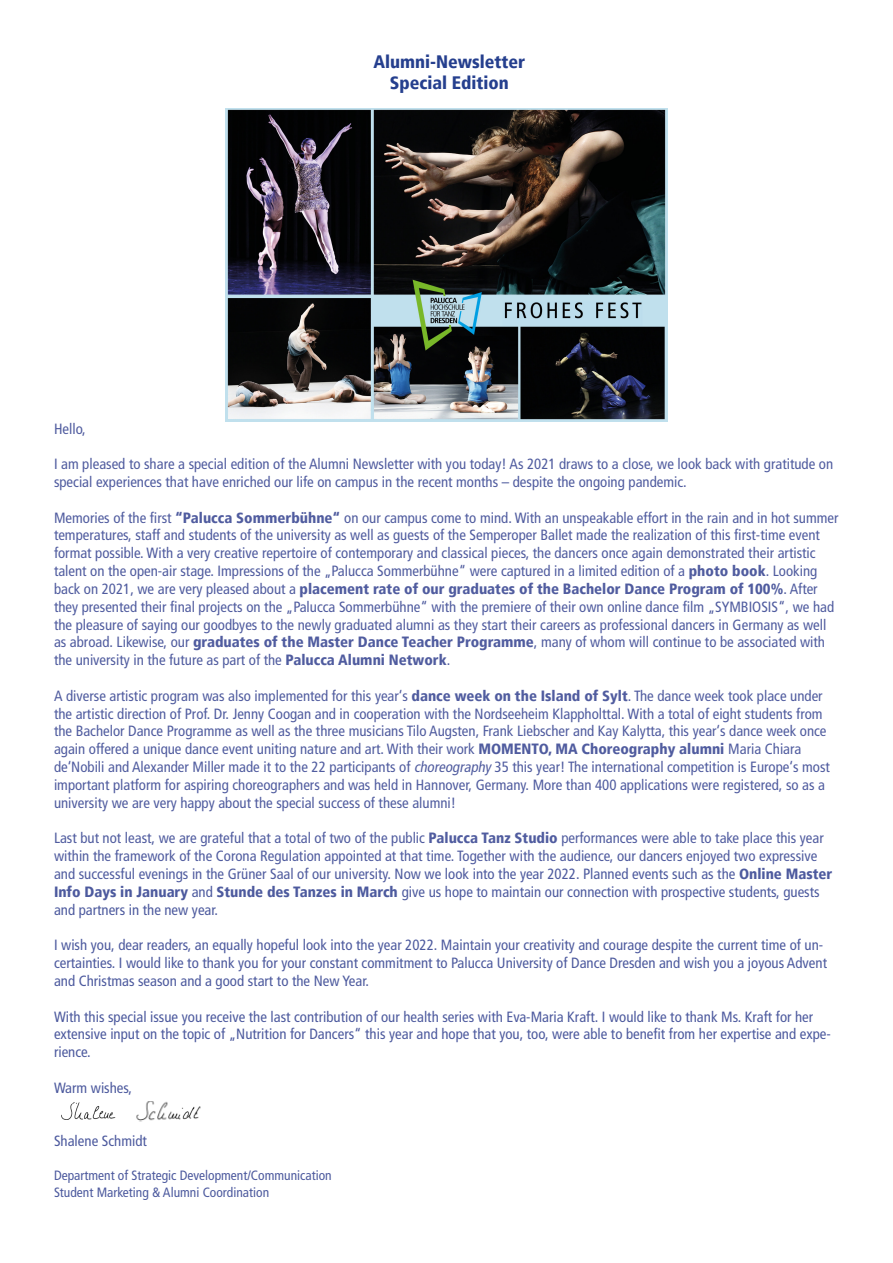
<style>
.page{position:relative;width:893px;height:1263px;background:#fff}
.page>*{position:absolute;margin:0;border:0;box-sizing:border-box;transform-origin:0 0}
.t1{font:900 condensed 18px/21.6px "Frutiger LT";color:#253f8e;text-align:center}
.t2{font:condensed 14.85px/17.9px "Frutiger LT";color:#505c9f}
.t3{font:condensed 14.85px/17.9px "Frutiger LT";color:#4d5a9e}
.t4{font:condensed 13.5px/16.2px "Frutiger LT";color:#4d5a9e}
.s1{font-weight:900}
.s2{font-style:italic}
.s3{color:#4d5a9e}
.s4{font-weight:900;color:#4d5a9e}
</style>
<div class="page">
<img style="left:225px;top:108px;width:443px;height:314px">
<img style="left:62px;top:1102px;width:54px;height:17px">
<img style="left:136px;top:1101px;width:64px;height:21px">
<p class="t1" style="left:373px;top:50px;width:153px">Alumni-Newsletter<br>Special Edition</p>
<p class="t2" style="left:54px;top:419px;width:33px">Hello,</p>
<p class="t2" style="left:54px;top:455px;width:781px">I am pleased to share a special edition of the Alumni Newsletter with you today! As 2021 draws to a close, we look back with gratitude on special experiences that have enriched our life on campus in the recent months – despite the ongoing pandemic.</p>
<p class="t2" style="left:54px;top:509px;width:786px">Memories of the first <span class="s1">“Palucca Sommerbühne“</span> on our campus come to mind. With an unspeakable effort in the rain and in hot summer temperatures, staff and students of the university as well as guests of the Semperoper Ballet made the realization of this first-time event format possible. With a very creative repertoire of contemporary and classical pieces, the dancers once again demonstrated their artistic talent on the open-air stage. Impressions of the „Palucca Sommerbühne“ were captured in a limited edition of a <span class="s1">photo book</span>. Looking back on 2021, we are very pleased about a <span class="s1">placement rate of our graduates of the Bachelor Dance Program of 100%</span>. After they presented their final projects on the „Palucca Sommerbühne“ with the premiere of their own online dance film „SYMBIOSIS“, we had the pleasure of saying our goodbyes to the newly graduated alumni as they start their careers as professional dancers in Germany as well as abroad. Likewise, our <span class="s1">graduates of the Master Dance Teacher Programme</span>, many of whom will continue to be associated with the university in the future as part of the <span class="s1">Palucca Alumni Network</span>.</p>
<p class="t2" style="left:54px;top:687px;width:777px">A diverse artistic program was also implemented for this year‘s <span class="s1">dance week on the Island of Sylt</span>. The dance week took place under the artistic direction of Prof. Dr. Jenny Coogan and in cooperation with the Nordseeheim Klappholttal. With a total of eight students from the Bachelor Dance Programme as well as the three musicians Tilo Augsten, Frank Liebscher and Kay Kalytta, this year‘s dance week once again offered a unique dance event uniting nature and art. With their work <span class="s1">MOMENTO, MA Choreography alumni</span> Maria Chiara de‘Nobili and Alexander Miller made it to the 22 participants of <span class="s2">choreography</span> 35 this year! The international competition is Europe‘s most important platform for aspiring choreographers and was held in Hannover, Germany. More than 400 applications were registered, so as a university we are very happy about the special success of these alumni!</p>
<p class="t2" style="left:54px;top:829px;width:780px">Last but not least, we are grateful that a total of two of the public <span class="s1">Palucca Tanz Studio</span> performances were able to take place this year within the framework of the Corona Regulation appointed at that time. Together with the audience, our dancers enjoyed two expressive and successful evenings in the Grüner Saal of our university. <span class="s3">Now we look into the year 2022. Planned events such as the</span> <span class="s4">Online Master Info Days in January</span> <span class="s3">and</span> <span class="s4">Stunde des Tanzes in March</span> <span class="s3">give us hope to maintain our connection with prospective students, guests and partners in the new year.</span></p>
<p class="t3" style="left:54px;top:936px;width:775px">I wish you, dear readers, an equally hopeful look into the year 2022. Maintain your creativity and courage despite the current time of un&shy;certainties. I would like to thank you for your constant commitment to Palucca University of Dance Dresden and wish you a joyous Advent and Christmas season and a good start to the New Year.</p>
<p class="t3" style="left:54px;top:1008px;width:778px">With this special issue you receive the last contribution of our health series with Eva-Maria Kraft. I would like to thank Ms. Kraft for her extensive input on the topic of „Nutrition for Dancers“ this year and hope that you, too, were able to benefit from her expertise and expe&shy;rience.</p>
<p class="t3" style="left:54px;top:1079px;width:80px">Warm wishes,</p>
<p class="t3" style="left:54px;top:1132px;width:94px">Shalene Schmidt</p>
<p class="t4" style="left:54px;top:1168px;width:279px">Department of Strategic Development/Communication<br>Student Marketing &amp; Alumni Coordination</p>
</div>
